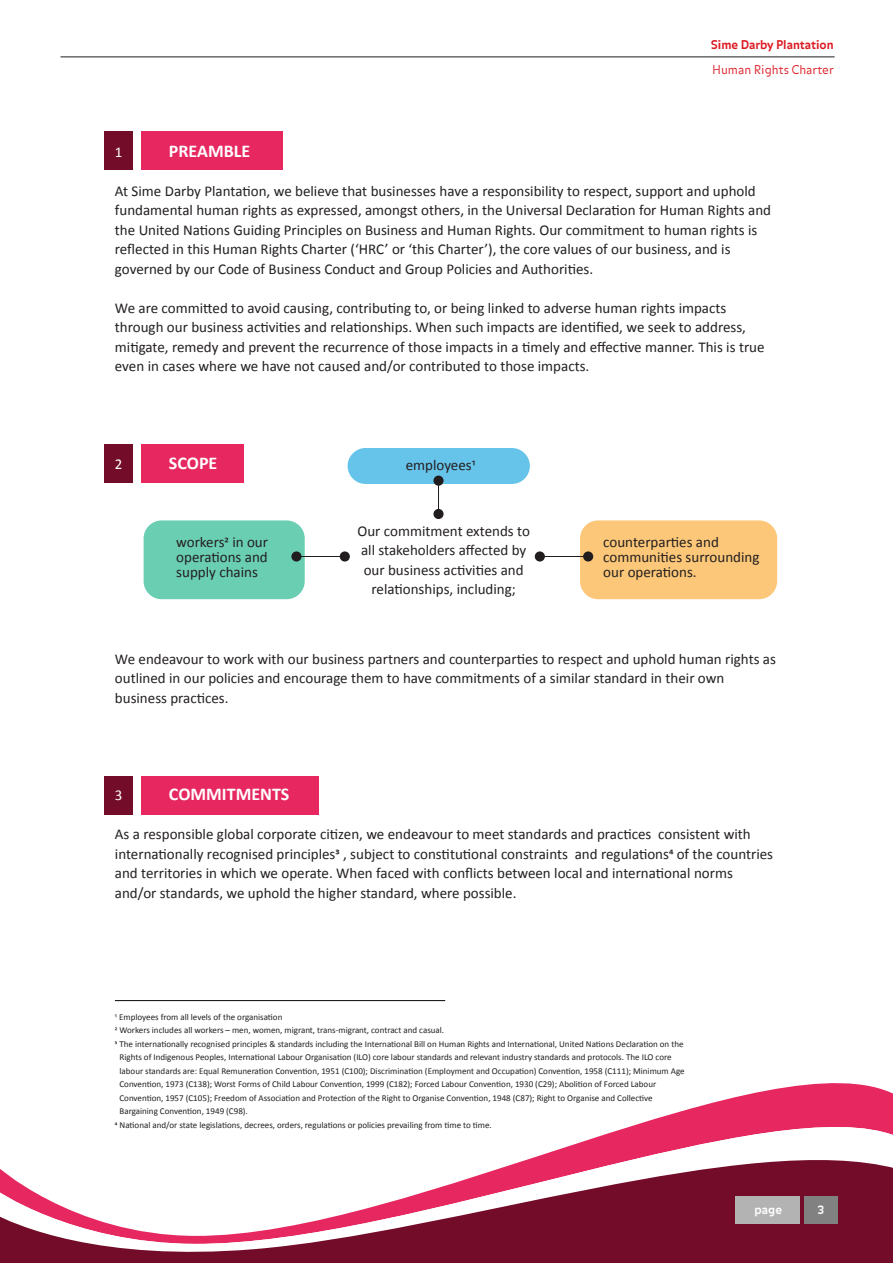
<style>
.page{position:relative;width:893px;height:1263px;background:#fff}
.page>*{position:absolute;margin:0;border:0;box-sizing:border-box;transform-origin:0 0}
.t1{font:700 18px "Calibri";color:#fff}
.t2{font:15px/19.5px "Calibri";color:#231f20}
.t3{font:15px "Calibri";color:#fff}
.t4{font:700 12px "Balance";color:#dc1820}
.t5{font:300 12px "Balance";color:#dc1820}
.t6{font:700 12px "Balance";color:#fff}
.t7{font:9px "Calibri";color:#231f20}
</style>
<div class="page">
<svg style="left:619px;top:1088px;width:274px;height:42px;fill:#e62760"></svg>
<svg style="left:0;top:1130px;width:893px;height:133px"></svg>
<div style="left:141px;top:444px;width:103px;height:38px;background:#e62760"></div>
<div style="left:105px;top:444px;width:28px;height:38px;background:#730c29"></div>
<div style="left:141px;top:776px;width:178px;height:38px;background:#e62760"></div>
<div style="left:105px;top:776px;width:28px;height:38px;background:#730c29"></div>
<div style="left:141px;top:131px;width:142px;height:39px;background:#e62760"></div>
<div style="left:105px;top:131px;width:28px;height:39px;background:#730c29"></div>
<hr style="left:61px;top:57px;width:774px;height:1px;background:#211d1e">
<div style="left:735px;top:1196px;width:65px;height:27px;background:#b3b3b3"></div>
<div style="left:805px;top:1196px;width:33px;height:27px;background:#808180"></div>
<div style="left:348px;top:448px;width:182px;height:36px;background:#66c3ea;border-radius:18px"></div>
<div style="left:580px;top:520px;width:197px;height:79px;background:#fcc778;border-radius:18px"></div>
<div style="left:144px;top:520px;width:161px;height:79px;background:#6aceb3;border-radius:18px"></div>
<hr style="left:293px;top:556px;width:53px;height:1px;background:#211d1e">
<div style="left:291px;top:551px;width:10px;height:10px;background:#211d1e;border-radius:50%"></div>
<div style="left:340px;top:551px;width:10px;height:10px;background:#211d1e;border-radius:50%"></div>
<hr style="left:537px;top:556px;width:52px;height:1px;background:#211d1e">
<div style="left:535px;top:551px;width:10px;height:10px;background:#211d1e;border-radius:50%"></div>
<div style="left:583px;top:551px;width:10px;height:10px;background:#211d1e;border-radius:50%"></div>
<hr style="left:438px;top:480px;width:1px;height:37px;background:#211d1e">
<div style="left:433px;top:509px;width:11px;height:10px;background:#211d1e;border-radius:50%"></div>
<div style="left:433px;top:476px;width:11px;height:10px;background:#211d1e;border-radius:50%"></div>
<hr style="left:115px;top:1000px;width:330px;height:1px;background:#211d1e">
<p class="t4" style="left:711px;top:37px;width:124px">Sime Darby Plantation</p>
<p class="t5" style="left:712px;top:63px;width:123px">Human Rights Charter</p>
<p class="t3" style="left:115px;top:142px;width:9px">1</p>
<p class="t1" style="left:169px;top:138px;width:83px">PREAMBLE</p>
<p class="t2" style="left:115px;top:181px;width:658px">At Sime Darby Plantation, we believe that businesses have a responsibility to respect, support and uphold fundamental human rights as expressed, amongst others, in the Universal Declaration for Human Rights and the United Nations Guiding Principles on Business and Human Rights. Our commitment to human rights is reflected in this Human Rights Charter (‘HRC’ or ‘this Charter’), the core values of our business, and is governed by our Code of Business Conduct and Group Policies and Authorities.</p>
<p class="t2" style="left:115px;top:298px;width:651px">We are committed to avoid causing, contributing to, or being linked to adverse human rights impacts through our business activities and relationships. When such impacts are identified, we seek to address, mitigate, remedy and prevent the recurrence of those impacts in a timely and effective manner. This is true even in cases where we have not caused and/or contributed to those impacts.</p>
<p class="t3" style="left:115px;top:454px;width:9px">2</p>
<p class="t1" style="left:169px;top:450px;width:50px">SCOPE</p>
<p class="t2" style="left:406px;top:455px;width:71px">employees1</p>
<p class="t2" style="left:357px;top:521px;width:174px;text-align:center">Our commitment extends to all stakeholders affected by our business activities and relationships, including;</p>
<p class="t2" style="left:176px;top:535px;width:93px;line-height:15px;text-align:justify">workers2 in our operations and supply chains</p>
<p class="t2" style="left:603px;top:535px;width:158px;line-height:15px">counterparties and communities surrounding our operations.</p>
<p class="t2" style="left:115px;top:649px;width:663px">We endeavour to work with our business partners and counterparties to respect and uphold human rights as outlined in our policies and encourage them to have commitments of a similar standard in their own business practices.</p>
<p class="t3" style="left:115px;top:786px;width:9px">3</p>
<p class="t1" style="left:169px;top:782px;width:122px">COMMITMENTS</p>
<p class="t2" style="left:115px;top:825px;width:660px">As a responsible global corporate citizen, we endeavour to meet standards and practices consistent with internationally recognised principles3 , subject to constitutional constraints and regulations4 of the countries and territories in which we operate. When faced with conflicts between local and international norms and/or standards, we uphold the higher standard, where possible.</p>
<p class="t7" style="left:115px;top:1011px;width:169px">1 Employees from all levels of the organisation</p>
<p class="t7" style="left:115px;top:1024px;width:331px">2 Workers includes all workers – men, women, migrant, trans-migrant, contract and casual.</p>
<p class="t7" style="left:115px;top:1038px;width:570px">3 The internationally recognised principles &amp; standards including the International Bill on Human Rights and International, United Nations Declaration on the</p>
<p class="t7" style="left:120px;top:1051px;width:554px">Rights of Indigenous Peoples, International Labour Organisation (ILO) core labour standards and relevant industry standards and protocols. The ILO core</p>
<p class="t7" style="left:120px;top:1065px;width:567px">labour standards are: Equal Remuneration Convention, 1951 (C100); Discrimination (Employment and Occupation) Convention, 1958 (C111); Minimum Age</p>
<p class="t7" style="left:120px;top:1078px;width:538px">Convention, 1973 (C138); Worst Forms of Child Labour Convention, 1999 (C182); Forced Labour Convention, 1930 (C29); Abolition of Forced Labour</p>
<p class="t7" style="left:120px;top:1092px;width:535px">Convention, 1957 (C105); Freedom of Association and Protection of the Right to Organise Convention, 1948 (C87); Right to Organise and Collective</p>
<p class="t7" style="left:120px;top:1105px;width:130px">Bargaining Convention, 1949 (C98).</p>
<p class="t7" style="left:115px;top:1119px;width:378px">4 National and/or state legislations, decrees, orders, regulations or policies prevailing from time to time.</p>
<p class="t6" style="left:755px;top:1202px;width:29px">page</p>
<p class="t6" style="left:817px;top:1202px;width:8px">3</p>
</div>
